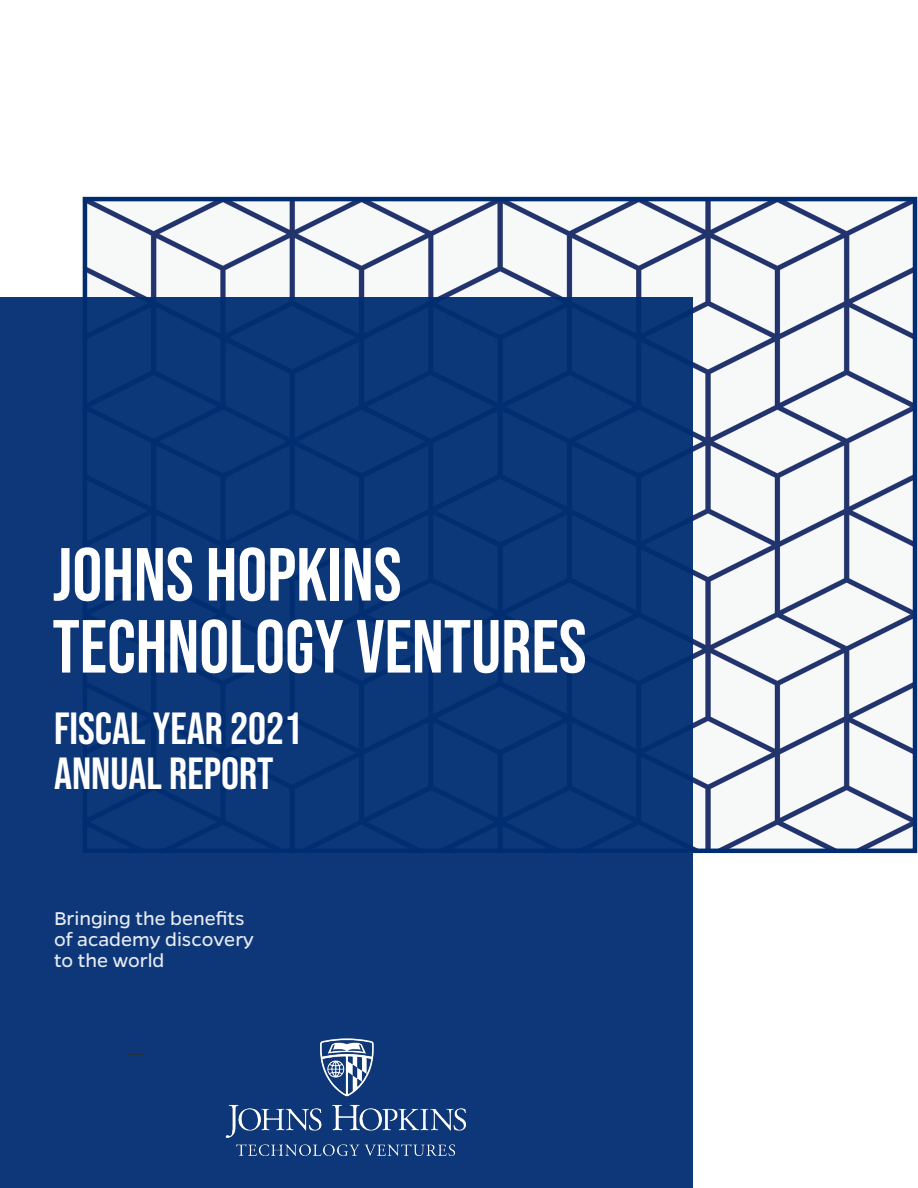
<style>
.page{position:relative;width:918px;height:1188px;background:#fff}
.page>*{position:absolute;margin:0;border:0;box-sizing:border-box;transform-origin:0 0}
.t1{font:75px/72px "Bebas Neue";color:#fff}
.t2{font:45px/45px "Bebas Neue";color:#fff}
.t3{font:21px/21px "Gentona";color:#fff}
</style>
<div class="page">
<img style="left:88px;top:202px;width:824px;height:646px">
<div style="left:0;top:298px;width:693px;height:890px;background:#0c3778"></div>
<svg style="left:127px;top:1054px;width:16px;height:1px"></svg>
<img style="left:225px;top:1038px;width:241px;height:118px">
<h1 class="t1" style="left:52px;top:538px;width:536px">JOHNS HOPKINS<br>TECHNOLOGY VENTURES</h1>
<h2 class="t2" style="left:54px;top:706px;width:250px">FISCAL YEAR 2021<br>ANNUAL REPORT</h2>
<p class="t3" style="left:54px;top:908px;width:202px">Bringing the benefits of academy discovery to the world</p>
</div>
